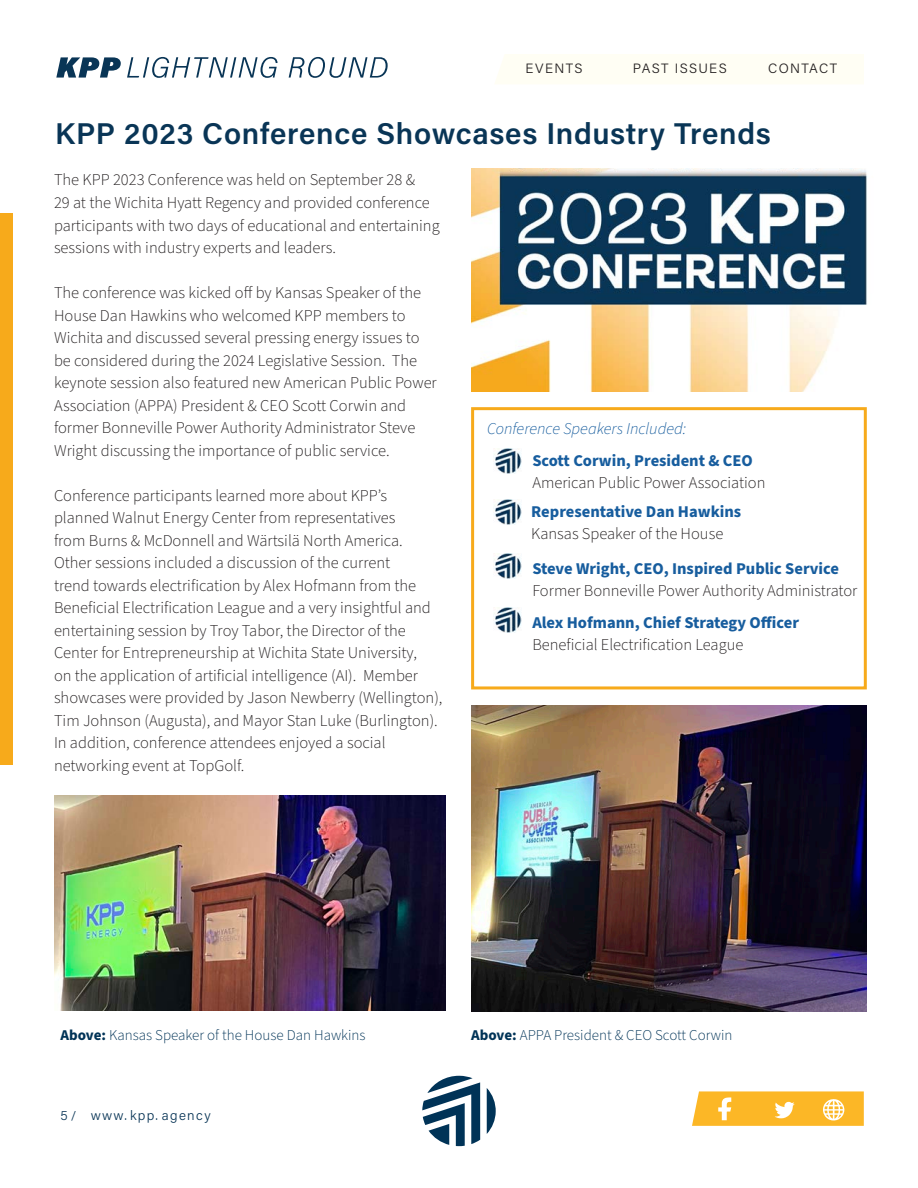
<style>
.page{position:relative;width:918px;height:1188px;background:#fff}
.page>*{position:absolute;margin:0;border:0;box-sizing:border-box;transform-origin:0 0}
.t1{font:600 30px "Acumin Pro";letter-spacing:.025em;color:#093556}
.body_text{font:300 16.5px/22.5px "Source Sans Pro";color:#231f20}
.body_text-2{font:700 16.5px "Source Sans Pro";color:#175d9e}
.t2{font:italic 300 16.5px "Source Sans Pro";color:#175d9e}
.t3{font:300 15px "Source Sans Pro";color:#003357}
.t4{font:300 13.5px "Acumin Pro";letter-spacing:.105em;color:#231f20}
.t5{font:300 13.5px "Acumin Pro";letter-spacing:.1em;color:#093556}
.t6{font:300 12.75px "Acumin Pro";color:#093556}
.s1{font-weight:700}
</style>
<div class="page">
<div style="left:0;top:213px;width:12px;height:552px;background:#f7aa1b"></div>
<div style="left:495px;top:54px;width:369px;height:30px;background:#fffef4"></div>
<svg style="left:692px;top:1091px;width:172px;height:35px;background:#fcc043"></svg>
<svg style="left:56px;top:57px;width:65px;height:21px"></svg>
<svg style="left:127px;top:57px;width:151px;height:21px"></svg>
<svg style="left:289px;top:57px;width:99px;height:21px"></svg>
<svg style="left:422px;top:1076px;width:58px;height:70px"></svg>
<svg style="left:487px;top:1088px;width:9px;height:46px"></svg>
<img style="left:471px;top:169px;width:397px;height:222px">
<div style="left:471px;top:407px;width:396px;height:282px;border:3px solid #f7aa1b"></div>
<img style="left:494px;top:449px;width:28px;height:25px">
<img style="left:494px;top:500px;width:28px;height:25px">
<img style="left:494px;top:554px;width:28px;height:25px">
<img style="left:494px;top:608px;width:28px;height:25px">
<img style="left:54px;top:796px;width:392px;height:215px">
<img style="left:471px;top:705px;width:396px;height:307px">
<p class="t4" style="left:525px;top:59px;width:59px">EVENTS</p>
<p class="t4" style="left:633px;top:59px;width:95px">PAST ISSUES</p>
<p class="t4" style="left:768px;top:59px;width:71px">CONTACT</p>
<p class="t1" style="left:55px;top:112px;width:717px">KPP 2023 Conference Showcases Industry Trends</p>
<p class="body_text" style="left:54px;top:169px;width:387px">The KPP 2023 Conference was held on September 28 &amp;<br>29 at the Wichita Hyatt Regency and provided conference participants with two days of educational and entertaining sessions with industry experts and leaders.</p>
<p class="body_text" style="left:54px;top:282px;width:384px">The conference was kicked off by Kansas Speaker of the House Dan Hawkins who welcomed KPP members to Wichita and discussed several pressing energy issues to be considered during the 2024 Legislative Session. The keynote session also featured new American Public Power Association (APPA) President &amp; CEO Scott Corwin and former Bonneville Power Authority Administrator Steve Wright discussing the importance of public service.</p>
<p class="body_text" style="left:54px;top:484px;width:390px">Conference participants learned more about KPP’s planned Walnut Energy Center from representatives<br>from Burns &amp; McDonnell and Wärtsilä North America.<br>Other sessions included a discussion of the current<br>trend towards electrification by Alex Hofmann from the Beneficial Electrification League and a very insightful and entertaining session by Troy Tabor, the Director of the Center for Entrepreneurship at Wichita State University,<br>on the application of artificial intelligence (AI). Member showcases were provided by Jason Newberry (Wellington), Tim Johnson (Augusta), and Mayor Stan Luke (Burlington).<br>In addition, conference attendees enjoyed a social networking event at TopGolf.</p>
<p class="t2" style="left:487px;top:417px;width:201px">Conference Speakers Included:</p>
<p class="body_text-2" style="left:532px;top:449px;width:222px">Scott Corwin, President &amp; CEO</p>
<p class="body_text" style="left:532px;top:472px;width:235px">American Public Power Association</p>
<p class="body_text-2" style="left:531px;top:500px;width:212px">Representative Dan Hawkins</p>
<p class="body_text" style="left:531px;top:523px;width:194px">Kansas Speaker of the House</p>
<p class="body_text-2" style="left:532px;top:557px;width:308px">Steve Wright, CEO, Inspired Public Service</p>
<p class="body_text" style="left:532px;top:580px;width:327px">Former Bonneville Power Authority Administrator</p>
<p class="body_text-2" style="left:532px;top:611px;width:268px">Alex Hofmann, Chief Strategy Officer</p>
<p class="body_text" style="left:532px;top:634px;width:213px">Beneficial Electrification League</p>
<p class="t3" style="left:60px;top:1025px;width:307px"><span class="s1">Above:</span> Kansas Speaker of the House Dan Hawkins</p>
<p class="t3" style="left:471px;top:1025px;width:263px"><span class="s1">Above:</span> APPA President &amp; CEO Scott Corwin</p>
<p class="t6" style="left:60px;top:1106px;width:18px">5 /</p>
<p class="t5" style="left:91px;top:1106px;width:121px">www. kpp. agency</p>
</div>
